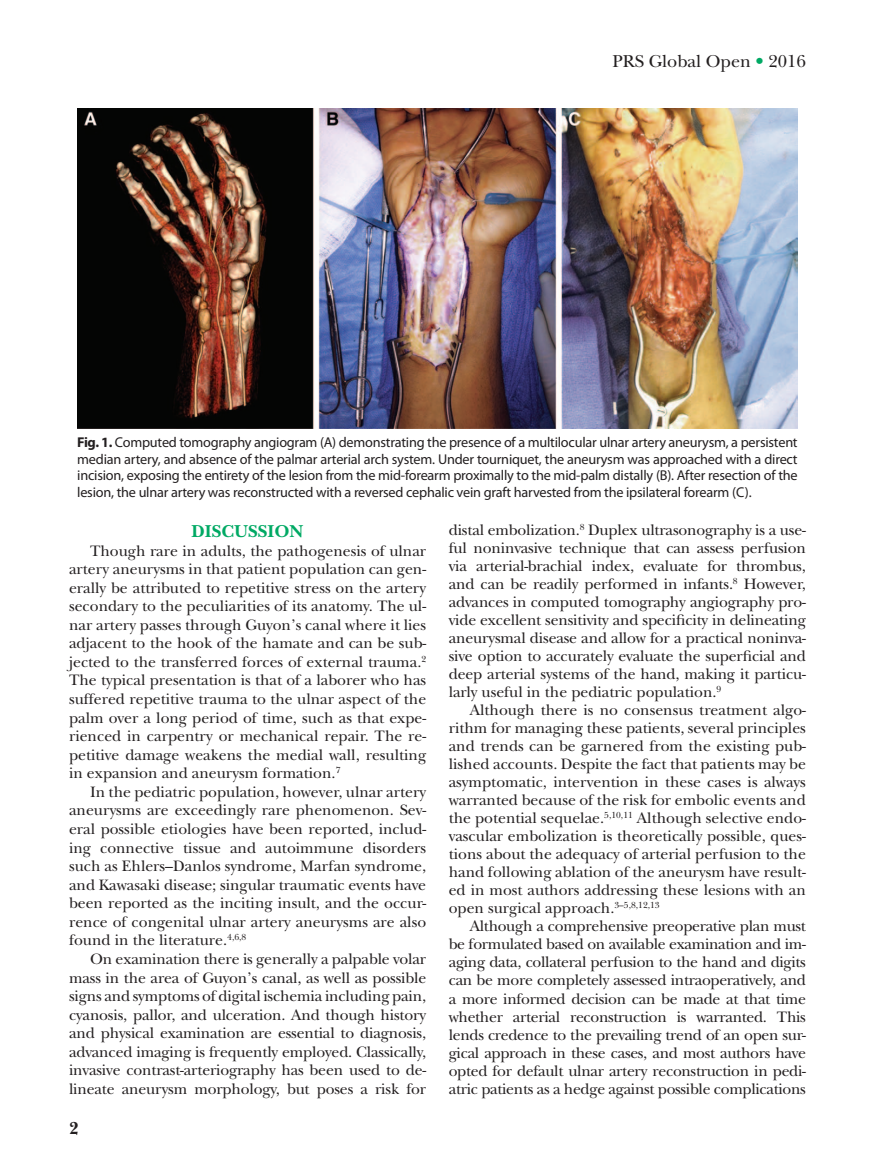
<style>
.page{position:relative;width:878px;height:1175px;background:#fff}
.page>*{position:absolute;margin:0;border:0;box-sizing:border-box;transform-origin:0 0}
.t1{font:18px "New Baskerville";color:#231f20}
.t2{font:700 18px "New Baskerville";color:#00a964}
.t3{font:700 18px "New Baskerville";color:#231f20}
.t4{font:15.75px/18px "New Baskerville";color:#231f20;text-align:justify}
.t5{font:14.25px/16.5px "Myriad Pro";letter-spacing:-.015em;color:#231f20;text-align:justify}
.s1{color:#00a964}
.s2{font-weight:700}
</style>
<div class="page">
<img style="left:77px;top:108px;width:720px;height:321px">
<p class="t1" style="left:612px;top:51px;width:195px">PRS Global Open <span class="s1">•</span> 2016</p>
<p class="t5" style="left:77px;top:434px;width:722px"><span class="s2">Fig. 1.</span> Computed tomography angiogram (A) demonstrating the presence of a multilocular ulnar artery aneurysm, a persistent median artery, and absence of the palmar arterial arch system. Under tourniquet, the aneurysm was approached with a direct incision, exposing the entirety of the lesion from the mid-forearm proximally to the mid-palm distally (B). After resection of the lesion, the ulnar artery was reconstructed with a reversed cephalic vein graft harvested from the ipsilateral forearm (C).</p>
<p class="t2" style="left:192px;top:520px;width:113px">DISCUSSION</p>
<p class="t4" style="left:69px;top:541px;width:359px;line-height:18.6px;text-indent:21px">Though rare in adults, the pathogenesis of ulnar artery aneurysms in that patient population can gen&shy;erally be attributed to repetitive stress on the artery secondary to the peculiarities of its anatomy. The ul&shy;nar artery passes through Guyon’s canal where it lies adjacent to the hook of the hamate and can be sub&shy;jected to the transferred forces of external trauma.<sup>2<br></sup>The typical presentation is that of a laborer who has suffered repetitive trauma to the ulnar aspect of the palm over a long period of time, such as that expe&shy;rienced in carpentry or mechanical repair. The re&shy;petitive damage weakens the medial wall, resulting in expansion and aneurysm formation.<sup>7</sup></p>
<p class="t4" style="left:69px;top:782px;width:359px;line-height:18.6px;text-indent:21px">In the pediatric population, however, ulnar artery aneurysms are exceedingly rare phenomenon. Sev&shy;eral possible etiologies have been reported, includ&shy;ing connective tissue and autoimmune disorders such as Ehlers–Danlos syndrome, Marfan syndrome, and Kawasaki disease; singular traumatic events have been reported as the inciting insult, and the occur&shy;rence of congenital ulnar artery aneurysms are also found in the literature.<sup>4,6,8</sup></p>
<p class="t4" style="left:69px;top:949px;width:359px;line-height:18.6px;text-indent:21px">On examination there is generally a palpable volar mass in the area of Guyon’s canal, as well as possible signs and symptoms of digital ischemia including pain, cyanosis, pallor, and ulceration. And though history and physical examination are essential to diagnosis, advanced imaging is frequently employed. Classically, invasive contrast-arteriography has been used to de&shy;lineate aneurysm morphology, but poses a risk for</p>
<p class="t3" style="left:69px;top:1118px;width:11px">2</p>
<p class="t4" style="left:448px;top:521px;width:359px">distal embolization.<sup>8</sup> Duplex ultrasonography is a use&shy;ful noninvasive technique that can assess perfusion via arterial-brachial index, evaluate for thrombus, and can be readily performed in infants.<sup>8</sup> However, advances in computed tomography angiography pro&shy;vide excellent sensitivity and specificity in delineating aneurysmal disease and allow for a practical noninva&shy;sive option to accurately evaluate the superficial and deep arterial systems of the hand, making it particu&shy;larly useful in the pediatric population.<sup>9</sup></p>
<p class="t4" style="left:449px;top:701px;width:359px;text-indent:21px">Although there is no consensus treatment algo&shy;rithm for managing these patients, several principles and trends can be garnered from the existing pub&shy;lished accounts. Despite the fact that patients may be asymptomatic, intervention in these cases is always warranted because of the risk for embolic events and the potential sequelae.<sup>5,10,11</sup> Although selective endo&shy;vascular embolization is theoretically possible, ques&shy;tions about the adequacy of arterial perfusion to the hand following ablation of the aneurysm have result&shy;ed in most authors addressing these lesions with an open surgical approach.<sup>3–5,8,12,13</sup></p>
<p class="t4" style="left:449px;top:917px;width:359px;text-indent:21px">Although a comprehensive preoperative plan must be formulated based on available examination and im&shy;aging data, collateral perfusion to the hand and digits can be more completely assessed intraoperatively, and a more informed decision can be made at that time whether arterial reconstruction is warranted. This lends credence to the prevailing trend of an open sur&shy;gical approach in these cases, and most authors have opted for default ulnar artery reconstruction in pedi&shy;atric patients as a hedge against possible complications</p>
</div>
